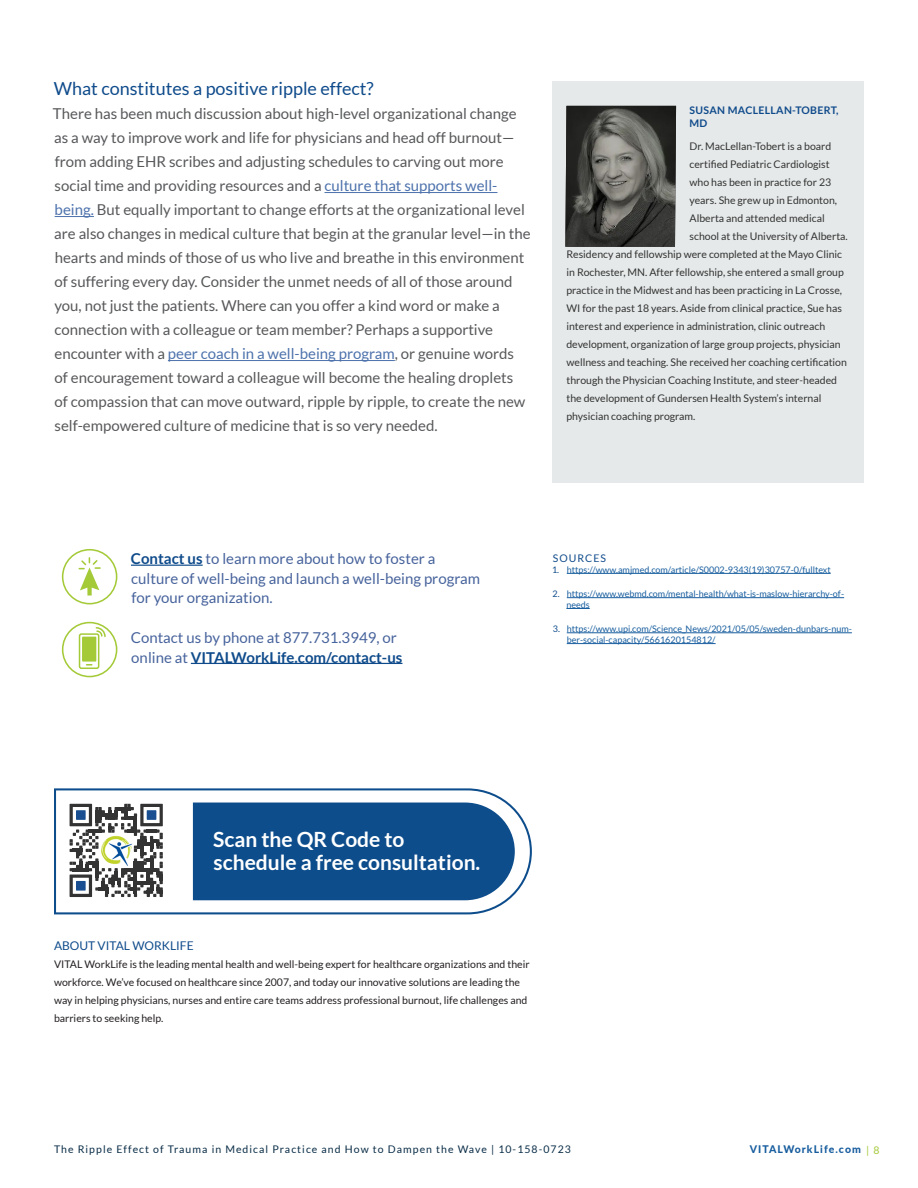
<style>
.page{position:relative;width:918px;height:1188px;background:#fff}
.page>*{position:absolute;margin:0;border:0;box-sizing:border-box;transform-origin:0 0}
.SCAN_THE_CODE{font:700 21px/22.5px "Lato";color:#fff}
.Body_Super_Subhead{font:18px "Lato";color:#0f4b8b}
.Body{font:15px/24px "Lato";color:#57585a}
.Bold_blue_CTA{font:15px/19.5px "Lato";color:#47639c}
.About_Subhead{font:12px "Lato";color:#0f4b8b}
.Bio{font:10.5px "Lato";color:#323332}
.About{font:10.5px/18px "Lato";color:#231f20}
.t1{font:10.5px "Lato";letter-spacing:.1em;color:#0a2d47}
.Bio_Subhead{font:700 10.5px/12.6px "Lato";letter-spacing:.03em;color:#0f4b8b}
.t2{font:800 10.5px "Lato";letter-spacing:.1em;color:#175d9e}
.t3{font:10.5px "Lato";letter-spacing:.1em;color:#0f4b8b}
.t4{font:10.5px "Lato";color:#a4ca38}
.t5{font:9px/10.8px "Lato";color:#175d9e}
.s1{color:#4d72ac}
.s2{font-weight:700;color:#0f4b8b}
.s3{color:#0f4b8b}
</style>
<div class="page">
<div style="left:552px;top:81px;width:312px;height:402px;background:#e6e9ea"></div>
<svg style="left:54px;top:788px;width:478px;height:127px"></svg>
<div style="left:193px;top:803px;width:322px;height:97px;background:#0d4d8c"></div>
<img style="left:565px;top:106px;width:111px;height:141px">
<hr style="left:131px;top:565px;width:72px;height:1px;background:#0f4b8b">
<hr style="left:191px;top:663px;width:211px;height:1px;background:#0f4b8b">
<div style="left:61px;top:796px;width:112px;height:107px;background:#fff"></div>
<svg style="left:70px;top:804px;width:93px;height:93px"></svg>
<img style="left:100px;top:834px;width:32px;height:32px">
<hr style="left:567px;top:573px;width:264px;height:1px;background:#175d9e">
<hr style="left:567px;top:597px;width:277px;height:1px;background:#175d9e">
<svg style="left:566px;top:608px;width:24px;height:1px"></svg>
<hr style="left:567px;top:633px;width:285px;height:1px;background:#175d9e">
<hr style="left:567px;top:643px;width:149px;height:1px;background:#175d9e">
<div style="left:62px;top:549px;width:55px;height:55px;border:2px solid #a4ca38;border-radius:50%"></div>
<svg style="left:79px;top:558px;width:21px;height:38px"></svg>
<div style="left:62px;top:622px;width:55px;height:55px;border:2px solid #a4ca38;border-radius:50%"></div>
<div style="left:79px;top:633px;width:20px;height:36px;border:2px solid #a4ca38;border-radius:2px"></div>
<div style="left:82px;top:637px;width:14px;height:25px;background:#a4ca38"></div>
<svg style="left:95px;top:626px;width:11px;height:12px"></svg>
<hr style="left:325px;top:192px;width:172px;height:1px;background:#4d72ac">
<hr style="left:55px;top:216px;width:39px;height:1px;background:#4d72ac">
<hr style="left:168px;top:360px;width:227px;height:1px;background:#4d72ac">
<p class="Body_Super_Subhead" style="left:54px;top:79px;width:322px">What constitutes a positive ripple effect?</p>
<p class="Body" style="left:53px;top:102px;width:479px">There has been much discussion about high-level organizational change as a way to improve work and life for physicians and head off burnout— from adding EHR scribes and adjusting schedules to carving out more social time and providing resources and a <span class="s1">culture that supports well&shy;being.</span> But equally important to change efforts at the organizational level are also changes in medical culture that begin at the granular level—in the hearts and minds of those of us who live and breathe in this environment of suffering every day. Consider the unmet needs of all of those around you, not just the patients. Where can you offer a kind word or make a connection with a colleague or team member? Perhaps a supportive encounter with a <span class="s1">peer coach in a well-being program</span>, or genuine words<br>of encouragement toward a colleague will become the healing droplets<br>of compassion that can move outward, ripple by ripple, to create the new self-empowered culture of medicine that is so very needed.</p>
<p class="Bio_Subhead" style="left:690px;top:104px;width:151px">SUSAN MACLELLAN-TOBERT,<br>MD</p>
<p class="Bio" style="left:690px;top:141px;width:143px">Dr. MacLellan-Tobert is a board</p>
<p class="Bio" style="left:690px;top:159px;width:142px">certified Pediatric Cardiologist</p>
<p class="Bio" style="left:690px;top:177px;width:143px">who has been in practice for 23</p>
<p class="Bio" style="left:690px;top:195px;width:149px">years. She grew up in Edmonton,</p>
<p class="Bio" style="left:690px;top:213px;width:137px">Alberta and attended medical</p>
<p class="Bio" style="left:690px;top:231px;width:160px">school at the University of Alberta.</p>
<p class="Bio" style="left:566px;top:249px;width:277px">Residency and fellowship were completed at the Mayo Clinic</p>
<p class="Bio" style="left:566px;top:267px;width:279px">in Rochester, MN. After fellowship, she entered a small group</p>
<p class="Bio" style="left:566px;top:285px;width:277px">practice in the Midwest and has been practicing in La Crosse,</p>
<p class="Bio" style="left:566px;top:303px;width:277px">WI for the past 18 years. Aside from clinical practice, Sue has</p>
<p class="Bio" style="left:566px;top:321px;width:260px">interest and experience in administration, clinic outreach</p>
<p class="Bio" style="left:566px;top:339px;width:276px">development, organization of large group projects, physician</p>
<p class="Bio" style="left:566px;top:357px;width:282px">wellness and teaching. She received her coaching certification</p>
<p class="Bio" style="left:566px;top:375px;width:272px">through the Physician Coaching Institute, and steer-headed</p>
<p class="Bio" style="left:566px;top:393px;width:257px">the development of Gundersen Health System’s internal</p>
<p class="Bio" style="left:566px;top:411px;width:131px">physician coaching program.</p>
<p class="Bold_blue_CTA" style="left:131px;top:549px;width:351px"><span class="s2">Contact us</span> to learn more about how to foster a culture of well-being and launch a well-being program for your organization.</p>
<p class="Bold_blue_CTA" style="left:131px;top:628px;width:273px">Contact us by phone at 877.731.3949, or online at <span class="s2">VITALWorkLife.com/contact-us</span></p>
<p class="t3" style="left:553px;top:552px;width:55px">SOURCES</p>
<p class="t5" style="left:552px;top:564px;width:280px"><span class="s3">1.</span> https://www.amjmed.com/article/S0002-9343(19)30757-0/fulltext</p>
<p class="t5" style="left:566px;top:588px;width:279px;text-indent:-14px"><span class="s3">2.</span> https://www.webmd.com/mental-health/what-is-maslow-hierarchy-of&shy;needs</p>
<p class="t5" style="left:567px;top:623px;width:287px;text-indent:-14px"><span class="s3">3.</span> https://www.upi.com/Science_News/2021/05/05/sweden-dunbars-num&shy;ber-social-capacity/5661620154812/</p>
<p class="SCAN_THE_CODE" style="left:213px;top:828px;width:269px">Scan the QR Code to schedule a free consultation.</p>
<p class="About_Subhead" style="left:54px;top:939px;width:141px">ABOUT VITAL WORKLIFE</p>
<p class="About" style="left:54px;top:955px;width:477px">VITAL WorkLife is the leading mental health and well-being expert for healthcare organizations and their workforce. We’ve focused on healthcare since 2007, and today our innovative solutions are leading the way in helping physicians, nurses and entire care teams address professional burnout, life challenges and barriers to seeking help.</p>
<p class="t1" style="left:54px;top:1144px;width:518px">The Ripple Effect of Trauma in Medical Practice and How to Dampen the Wave | 10-158-0723</p>
<p class="t2" style="left:750px;top:1142px;width:113px">VITALWorkLife.com</p>
<p class="t4" style="left:866px;top:1144px;width:15px">| 8</p>
</div>
